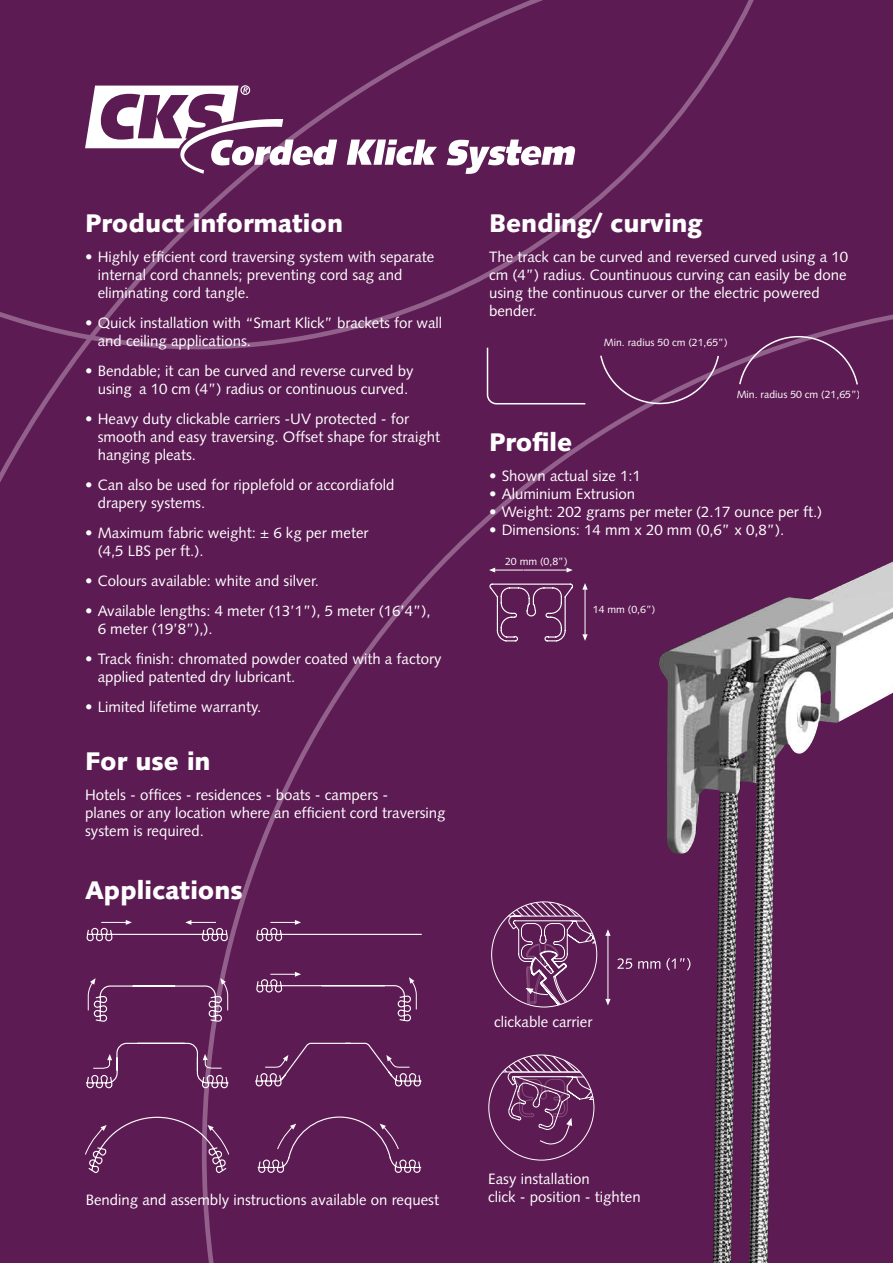
<style>
.page{position:relative;width:893px;height:1263px;background:#5d1b53}
.page>*{position:absolute;margin:0;border:0;box-sizing:border-box;transform-origin:0 0}
.t1{font:900 25.5px "Syntax";color:#fff}
.t2{font:15px/18px "Syntax";color:#fff}
.t3{font:10.5px "Syntax";color:#fff}
</style>
<div class="page">
<div style="left:0;top:0;width:815px;height:349px;background:#5d1b53"></div>
<svg style="left:85px;top:85px;width:252px;height:89px"></svg>
<svg style="left:347px;top:140px;width:90px;height:25px"></svg>
<svg style="left:447px;top:140px;width:128px;height:34px"></svg>
<svg style="left:86px;top:920px;width:142px;height:22px;background:#733a6a"></svg>
<svg style="left:256px;top:920px;width:166px;height:22px;background:#6b2f62"></svg>
<svg style="left:88px;top:978px;width:140px;height:44px;background:#6b2f62"></svg>
<svg style="left:85px;top:1042px;width:145px;height:47px;background:#6b2e61"></svg>
<svg style="left:85px;top:1116px;width:145px;height:57px;background:#672a5e"></svg>
<svg style="left:254px;top:972px;width:168px;height:201px;background:#64255a"></svg>
<svg style="left:489px;top:568px;width:35px;height:4px"></svg>
<svg style="left:567px;top:568px;width:6px;height:4px"></svg>
<hr style="left:524px;top:570px;width:43px;height:1px;background:#fff">
<svg style="left:489px;top:583px;width:84px;height:58px;background:#703667"></svg>
<svg style="left:582px;top:634px;width:6px;height:7px"></svg>
<svg style="left:582px;top:583px;width:6px;height:7px"></svg>
<hr style="left:585px;top:589px;width:1px;height:46px;background:#fff">
<img style="left:658px;top:561px;width:235px;height:702px">
<div style="left:487px;top:346px;width:100px;height:59px;background:#5d1b53"></div>
<svg style="left:599px;top:336px;width:260px;height:69px;background:#63245a"></svg>
<div style="left:489px;top:1055px;width:105px;height:105px;background:#5d1b53;border-radius:50%"></div>
<svg style="left:495px;top:1055px;width:100px;height:90px"></svg>
<hr style="left:608px;top:935px;width:1px;height:64px;background:#fff">
<svg style="left:605px;top:929px;width:6px;height:7px"></svg>
<svg style="left:605px;top:999px;width:6px;height:6px"></svg>
<svg style="left:617px;top:958px;width:15px;height:11px"></svg>
<svg style="left:638px;top:961px;width:22px;height:8px"></svg>
<svg style="left:666px;top:958px;width:24px;height:12px"></svg>
<svg style="left:492px;top:902px;width:105px;height:105px;background:#72396a"></svg>
<h1 class="t1" style="left:85px;top:208px;width:260px">Product information</h1>
<p class="t2" style="left:98px;top:248px;width:338px;text-indent:-13px">• Highly efficient cord traversing system with separate internal cord channels; preventing cord sag and eliminating cord tangle.</p>
<p class="t2" style="left:98px;top:314px;width:346px;text-indent:-13px">• Quick installation with “Smart Klick” brackets for wall and ceiling applications.</p>
<p class="t2" style="left:85px;top:362px;width:330px;text-align:center">• Bendable; it can be curved and reverse curved by using a 10 cm (4”) radius or continuous curved.</p>
<p class="t2" style="left:98px;top:410px;width:344px;text-indent:-13px">• Heavy duty clickable carriers -UV protected - for smooth and easy traversing. Offset shape for straight hanging pleats.</p>
<p class="t2" style="left:98px;top:476px;width:298px;text-indent:-13px">• Can also be used for ripplefold or accordiafold drapery systems.</p>
<p class="t2" style="left:98px;top:524px;width:272px;text-indent:-13px">• Maximum fabric weight: ± 6 kg per meter (4,5 LBS per ft.).</p>
<p class="t2" style="left:85px;top:572px;width:236px">• Colours available: white and silver.</p>
<p class="t2" style="left:98px;top:602px;width:334px;text-indent:-13px">• Available lengths: 4 meter (13’1”), 5 meter (16’4”),<br>6 meter (19’8”),).</p>
<p class="t2" style="left:98px;top:650px;width:345px;text-indent:-13px">• Track finish: chromated powder coated with a factory applied patented dry lubricant.</p>
<p class="t2" style="left:85px;top:698px;width:178px">• Limited lifetime warranty.</p>
<h1 class="t1" style="left:85px;top:746px;width:127px">For use in</h1>
<p class="t2" style="left:85px;top:786px;width:362px">Hotels - offices - residences - boats - campers -<br>planes or any location where an efficient cord traversing system is required.</p>
<h1 class="t1" style="left:85px;top:875px;width:159px">Applications</h1>
<h1 class="t1" style="left:489px;top:208px;width:215px">Bending/ curving</h1>
<p class="t2" style="left:489px;top:248px;width:361px">The track can be curved and reversed curved using a 10 cm (4”) radius. Countinuous curving can easily be done using the continuous curver or the electric powered bender.</p>
<p class="t3" style="left:604px;top:336px;width:125px">Min. radius 50 cm (21,65”)</p>
<p class="t3" style="left:737px;top:388px;width:125px">Min. radius 50 cm (21,65”)</p>
<h1 class="t1" style="left:489px;top:427px;width:85px">Profile</h1>
<p class="t2" style="left:489px;top:467px;width:153px">• Shown actual size 1:1</p>
<p class="t2" style="left:489px;top:485px;width:148px">• Aluminium Extrusion</p>
<p class="t2" style="left:489px;top:503px;width:335px">• Weight: 202 grams per meter (2.17 ounce per ft.)</p>
<p class="t2" style="left:489px;top:521px;width:297px">• Dimensions: 14 mm x 20 mm (0,6” x 0,8”).</p>
<p class="t3" style="left:505px;top:555px;width:64px">20 mm (0,8”)</p>
<p class="t3" style="left:593px;top:603px;width:64px">14 mm (0,6”)</p>
<p class="t2" style="left:494px;top:1012px;width:100px">clickable carrier</p>
<p class="t2" style="left:86px;top:1190px;width:355px">Bending and assembly instructions available on request</p>
<p class="t2" style="left:488px;top:1170px;width:154px">Easy installation<br>click - position - tighten</p>
</div>
